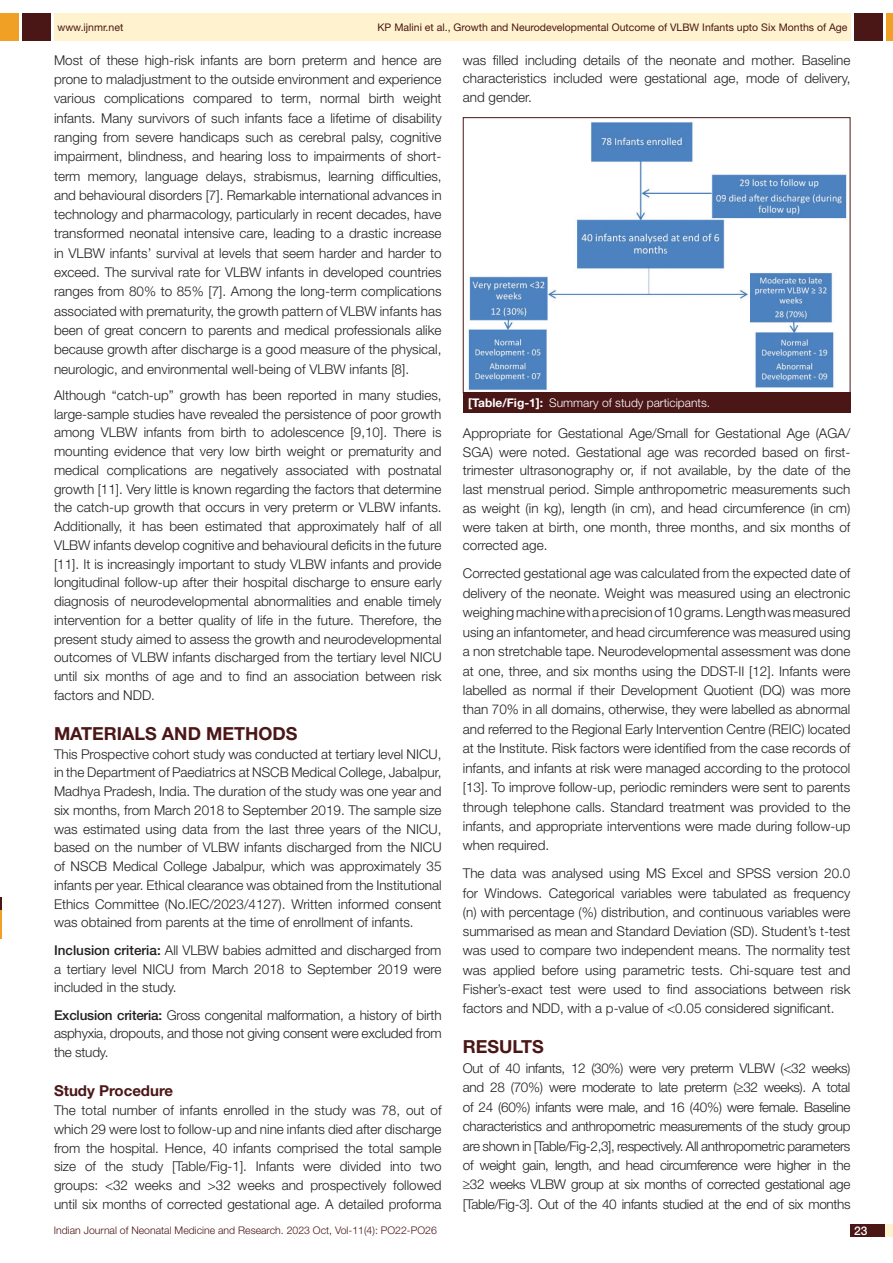
<style>
.page{position:relative;width:893px;height:1263px;background:#fff}
.page>*{position:absolute;margin:0;border:0;box-sizing:border-box;transform-origin:0 0}
.Heading{font:700 18px "Helvetica Neue";color:#4b1616}
.HEAD_2{font:700 15px "Helvetica Neue";color:#4b1616}
.Body_text{font:300 13.5px/18.8px "Helvetica Neue";color:#231f20;text-align:justify}
.TABLE_FIG{font:300 12px "Helvetica Neue";color:#fff}
.t1{font:500 12px "Helvetica Neue";color:#fff}
.t2{font:10.5px "Helvetica Neue";color:#4b1616}
.t3{font:300 10.5px "Helvetica Neue";color:#4b1616}
.s1{font-weight:500}
.s2{font-weight:700}
</style>
<div class="page">
<div style="left:54px;top:13px;width:796px;height:28px;background:#fef3ce"></div>
<div style="left:0;top:13px;width:19px;height:28px;background:#f0a125"></div>
<div style="left:22px;top:13px;width:29px;height:28px;background:#4b1616"></div>
<div style="left:886px;top:13px;width:7px;height:28px;background:#f0a125"></div>
<div style="left:854px;top:13px;width:29px;height:28px;background:#4b1616"></div>
<div style="left:850px;top:1224px;width:43px;height:13px;background:#fef3ce"></div>
<div style="left:850px;top:1224px;width:35px;height:13px;background:#4b1616"></div>
<svg style="left:0;top:898px;width:2px;height:12px"></svg>
<hr style="left:0;top:910px;width:2px;height:28px;background:#f0a125">
<img style="left:468px;top:122px;width:379px;height:268px">
<div style="left:463px;top:117px;width:387px;height:276px;border:1px solid #4b1616"></div>
<div style="left:463px;top:392px;width:387px;height:20px;background:#4b1616"></div>
<p class="t2" style="left:57px;top:21px;width:67px">www.ijnmr.net</p>
<p class="t2" style="left:378px;top:21px;width:471px">KP Malini et al., Growth and Neurodevelopmental Outcome of VLBW Infants upto Six Months of Age</p>
<p class="Body_text" style="left:54px;top:50px;width:389px;line-height:19.4px">Most of these high-risk infants are born preterm and hence are prone to maladjustment to the outside environment and experience various complications compared to term, normal birth weight infants. Many survivors of such infants face a lifetime of disability ranging from severe handicaps such as cerebral palsy, cognitive impairment, blindness, and hearing loss to impairments of short&shy;term memory, language delays, strabismus, learning difficulties, and behavioural disorders [7]. Remarkable international advances in technology and pharmacology, particularly in recent decades, have transformed neonatal intensive care, leading to a drastic increase in VLBW infants’ survival at levels that seem harder and harder to exceed. The survival rate for VLBW infants in developed countries ranges from 80% to 85% [7]. Among the long-term complications associated with prematurity, the growth pattern of VLBW infants has been of great concern to parents and medical professionals alike because growth after discharge is a good measure of the physical, neurologic, and environmental well-being of VLBW infants [8].</p>
<p class="Body_text" style="left:54px;top:385px;width:389px">Although “catch-up” growth has been reported in many studies, large-sample studies have revealed the persistence of poor growth among VLBW infants from birth to adolescence [9,10]. There is mounting evidence that very low birth weight or prematurity and medical complications are negatively associated with postnatal growth [11]. Very little is known regarding the factors that determine the catch-up growth that occurs in very preterm or VLBW infants.<br>Additionally, it has been estimated that approximately half of all VLBW infants develop cognitive and behavioural deficits in the future [11]. It is increasingly important to study VLBW infants and provide longitudinal follow-up after their hospital discharge to ensure early diagnosis of neurodevelopmental abnormalities and enable timely intervention for a better quality of life in the future. Therefore, the present study aimed to assess the growth and neurodevelopmental outcomes of VLBW infants discharged from the tertiary level NICU until six months of age and to find an association between risk factors and NDD.</p>
<p class="Heading" style="left:54px;top:722px;width:245px">MATERIALS AND METHODS</p>
<p class="Body_text" style="left:54px;top:744px;width:389px">This Prospective cohort study was conducted at tertiary level NICU, in the Department of Paediatrics at NSCB Medical College, Jabalpur, Madhya Pradesh, India. The duration of the study was one year and six months, from March 2018 to September 2019. The sample size was estimated using data from the last three years of the NICU, based on the number of VLBW infants discharged from the NICU of NSCB Medical College Jabalpur, which was approximately 35 infants per year. Ethical clearance was obtained from the Institutional Ethics Committee (No.IEC/2023/4127). Written informed consent was obtained from parents at the time of enrollment of infants.</p>
<p class="Body_text" style="left:54px;top:940px;width:389px"><span class="s1">Inclusion criteria:</span> All VLBW babies admitted and discharged from a tertiary level NICU from March 2018 to September 2019 were included in the study.</p>
<p class="Body_text" style="left:54px;top:1005px;width:389px"><span class="s1">Exclusion criteria:</span> Gross congenital malformation, a history of birth asphyxia, dropouts, and those not giving consent were excluded from the study.</p>
<p class="HEAD_2" style="left:54px;top:1082px;width:121px">Study Procedure</p>
<p class="Body_text" style="left:54px;top:1100px;width:389px">The total number of infants enrolled in the study was 78, out of which 29 were lost to follow-up and nine infants died after discharge from the hospital. Hence, 40 infants comprised the total sample size of the study [Table/Fig-1]. Infants were divided into two groups: &lt;32 weeks and &gt;32 weeks and prospectively followed until six months of corrected gestational age. A detailed proforma</p>
<p class="Body_text" style="left:463px;top:50px;width:389px">was filled including details of the neonate and mother. Baseline characteristics included were gestational age, mode of delivery, and gender.</p>
<p class="TABLE_FIG" style="left:468px;top:395px;width:243px"><span class="s2">[Table/Fig-1]:</span> Summary of study participants.</p>
<p class="Body_text" style="left:463px;top:423px;width:389px">Appropriate for Gestational Age/Small for Gestational Age (AGA/ SGA) were noted. Gestational age was recorded based on first&shy;trimester ultrasonography or, if not available, by the date of the last menstrual period. Simple anthropometric measurements such as weight (in kg), length (in cm), and head circumference (in cm) were taken at birth, one month, three months, and six months of corrected age.</p>
<p class="Body_text" style="left:463px;top:564px;width:389px;line-height:19.5px">Corrected gestational age was calculated from the expected date of delivery of the neonate. Weight was measured using an electronic weighing machine with a precision of 10 grams. Length was measured using an infantometer, and head circumference was measured using a non stretchable tape. Neurodevelopmental assessment was done at one, three, and six months using the DDST-II [12]. Infants were labelled as normal if their Development Quotient (DQ) was more than 70% in all domains, otherwise, they were labelled as abnormal and referred to the Regional Early Intervention Centre (REIC) located at the Institute. Risk factors were identified from the case records of infants, and infants at risk were managed according to the protocol [13]. To improve follow-up, periodic reminders were sent to parents through telephone calls. Standard treatment was provided to the infants, and appropriate interventions were made during follow-up when required.</p>
<p class="Body_text" style="left:463px;top:863px;width:389px;line-height:19.4px">The data was analysed using MS Excel and SPSS version 20.0 for Windows. Categorical variables were tabulated as frequency (n) with percentage (%) distribution, and continuous variables were summarised as mean and Standard Deviation (SD). Student’s t-test was used to compare two independent means. The normality test was applied before using parametric tests. Chi-square test and Fisher’s-exact test were used to find associations between risk factors and NDD, with a p-value of &lt;0.05 considered significant.</p>
<p class="Heading" style="left:463px;top:1036px;width:83px">RESULTS</p>
<p class="Body_text" style="left:463px;top:1058px;width:389px;line-height:19.4px">Out of 40 infants, 12 (30%) were very preterm VLBW (&lt;32 weeks) and 28 (70%) were moderate to late preterm (≥32 weeks). A total of 24 (60%) infants were male, and 16 (40%) were female. Baseline characteristics and anthropometric measurements of the study group are shown in [Table/Fig-2,3], respectively. All anthropometric parameters of weight gain, length, and head circumference were higher in the ≥32 weeks VLBW group at six months of corrected gestational age [Table/Fig-3]. Out of the 40 infants studied at the end of six months</p>
<p class="t3" style="left:54px;top:1224px;width:385px">Indian Journal of Neonatal Medicine and Research. 2023 Oct, Vol-11(4): PO22-PO26</p>
<p class="t1" style="left:854px;top:1223px;width:15px">23</p>
</div>
